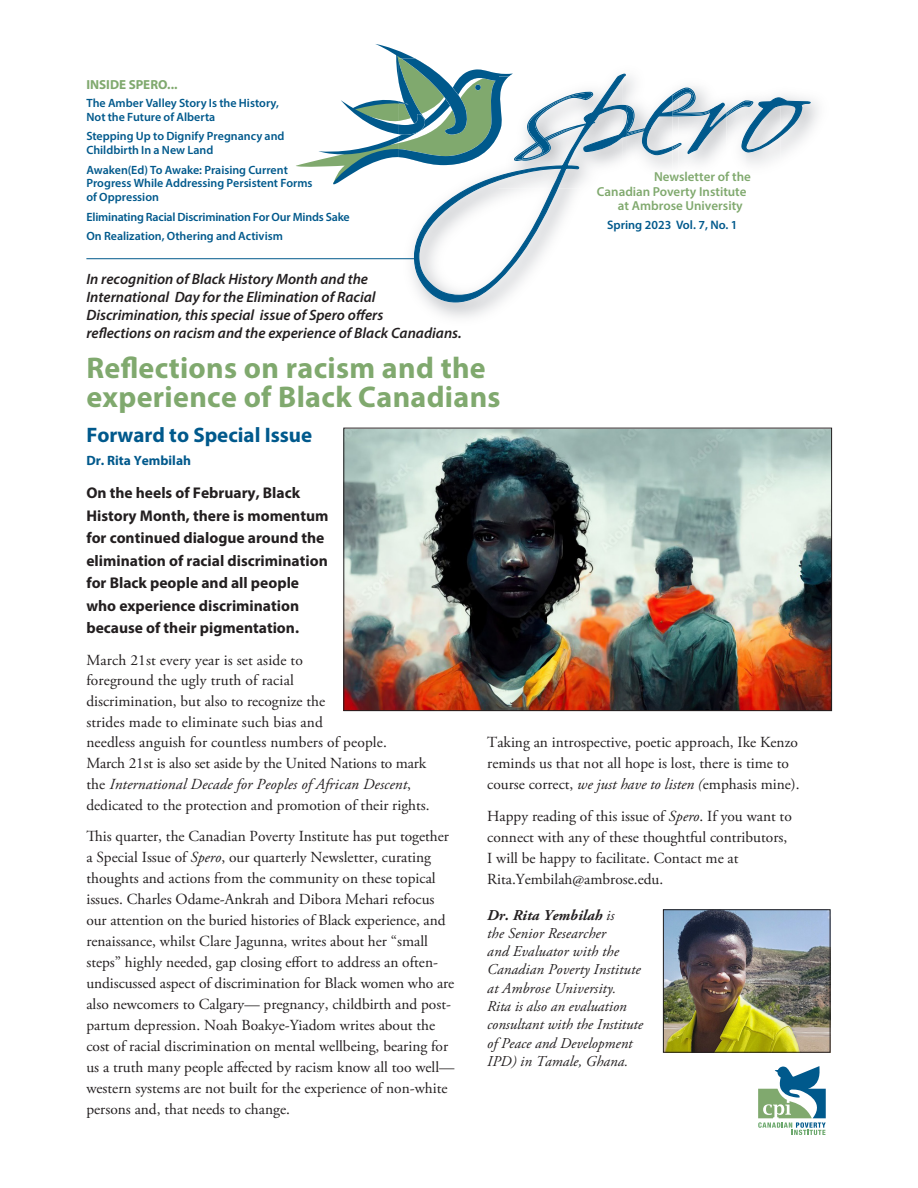
<style>
.page{position:relative;width:918px;height:1188px;background:#fff}
.page>*{position:absolute;margin:0;border:0;box-sizing:border-box;transform-origin:0 0}
.t1{font:700 30px/28.5px "Myriad Pro";letter-spacing:.01em;color:#80a96e}
.t2{font:700 21px "Myriad Pro";color:#00598c}
.t3{font:700 15.6px/22.5px "Myriad Pro";color:#231f20}
.t4{font:15.3px/21px "Adobe Garamond Pro";color:#231f20}
.t5{font:italic 15px/18.3px "Adobe Garamond Pro";letter-spacing:.005em;color:#231f20}
.t6{font:italic 600 15px/18px "Myriad Pro";color:#231f20}
.t7{font:700 13.5px "Myriad Pro";color:#00598c}
.t8{font:700 13.2px "Myriad Pro";color:#80a96e}
.t9{font:600 13.05px "Myriad Pro";color:#80a96e}
.t10{font:600 12.3px "Myriad Pro";color:#00598c}
.t11{font:600 12px/13.8px "Myriad Pro";color:#00598c}
.s1{font-style:italic}
.s2{font-weight:700}
</style>
<div class="page">
<svg style="left:296px;top:44px;width:217px;height:141px"></svg>
<img style="left:399px;top:114px;width:15px;height:21px">
<svg style="left:414px;top:74px;width:213px;height:229px"></svg>
<img style="left:627px;top:73px;width:45px;height:100px">
<img style="left:627px;top:105px;width:15px;height:31px">
<img style="left:684px;top:86px;width:14px;height:2px">
<svg style="left:642px;top:88px;width:169px;height:67px"></svg>
<img style="left:665px;top:911px;width:163px;height:140px">
<div style="left:663px;top:909px;width:167px;height:144px;border:1px solid #231f20"></div>
<img style="left:345px;top:430px;width:485px;height:279px">
<div style="left:343px;top:428px;width:489px;height:283px;border:1px solid #231f20"></div>
<hr style="left:86px;top:258px;width:332px;height:1px;background:#00598c">
<svg style="left:758px;top:1066px;width:68px;height:69px"></svg>
<p class="t8" style="left:86px;top:76px;width:93px">INSIDE SPERO...</p>
<p class="t11" style="left:86px;top:96px;width:194px">The Amber Valley Story Is the History,<br>Not the Future of Alberta</p>
<p class="t11" style="left:86px;top:129px;width:200px">Stepping Up to Dignify Pregnancy and<br>Childbirth In a New Land</p>
<p class="t11" style="left:86px;top:162px;width:228px">Awaken(Ed) To Awake: Praising Current<br>Progress While Addressing Persistent Forms of Oppression</p>
<p class="t11" style="left:86px;top:207px;width:265px;line-height:19.4px">Eliminating Racial Discrimination For Our Minds Sake<br>On Realization, Othering and Activism</p>
<p class="t6" style="left:86px;top:270px;width:377px">In recognition of Black History Month and the<br>International Day for the Elimination of Racial Discrimination, this special issue of Spero offers<br>reflections on racism and the experience of Black Canadians.</p>
<h1 class="t1" style="left:86px;top:353px;width:416px">Reflections on racism and the experience of Black Canadians</h1>
<p class="t9" style="left:654px;top:169px;width:98px">Newsletter of the</p>
<p class="t9" style="left:597px;top:183px;width:151px">Canadian Poverty Institute</p>
<p class="t9" style="left:618px;top:198px;width:126px">at Ambrose University</p>
<p class="t10" style="left:607px;top:217px;width:132px">Spring 2023 Vol. 7, No. 1</p>
<h2 class="t2" style="left:86px;top:422px;width:227px">Forward to Special Issue</h2>
<p class="t7" style="left:86px;top:451px;width:106px">Dr. Rita Yembilah</p>
<p class="t3" style="left:86px;top:481px;width:244px">On the heels of February, Black History Month, there is momentum for continued dialogue around the elimination of racial discrimination for Black people and all people who experience discrimination because of their pigmentation.</p>
<p class="t4" style="left:86px;top:650px;width:345px">March 21st every year is set aside to<br>foreground the ugly truth of racial<br>discrimination, but also to recognize the<br>strides made to eliminate such bias and<br>needless anguish for countless numbers of people.<br>March 21st is also set aside by the United Nations to mark the <span class="s1">International Decade for Peoples of African Descent</span>, dedicated to the protection and promotion of their rights.</p>
<p class="t4" style="left:86px;top:827px;width:370px">This quarter, the Canadian Poverty Institute has put together a Special Issue of <span class="s1">Spero</span>, our quarterly Newsletter, curating thoughts and actions from the community on these topical issues. Charles Odame-Ankrah and Dibora Mehari refocus our attention on the buried histories of Black experience, and renaissance, whilst Clare Jagunna, writes about her “small steps” highly needed, gap closing effort to address an often&shy;undiscussed aspect of discrimination for Black women who are also newcomers to Calgary— pregnancy, childbirth and post&shy;partum depression. Noah Boakye-Yiadom writes about the cost of racial discrimination on mental wellbeing, bearing for us a truth many people affected by racism know all too well— western systems are not built for the experience of non-white persons and, that needs to change.</p>
<p class="t4" style="left:487px;top:732px;width:314px">Taking an introspective, poetic approach, Ike Kenzo reminds us that not all hope is lost, there is time to course correct, <span class="s1">we just have to listen (</span>emphasis mine).</p>
<p class="t4" style="left:487px;top:806px;width:306px">Happy reading of this issue of <span class="s1">Spero</span>. If you want to connect with any of these thoughtful contributors, I will be happy to facilitate. Contact me at Rita.Yembilah@ambrose.edu.</p>
<p class="t5" style="left:487px;top:906px;width:157px"><span class="s2">Dr. Rita Yembilah</span> is<br>the Senior Researcher<br>and Evaluator with the<br>Canadian Poverty Institute at Ambrose University.<br>Rita is also an evaluation consultant with the Institute of Peace and Development<br>IPD) in Tamale, Ghana.</p>
</div>
